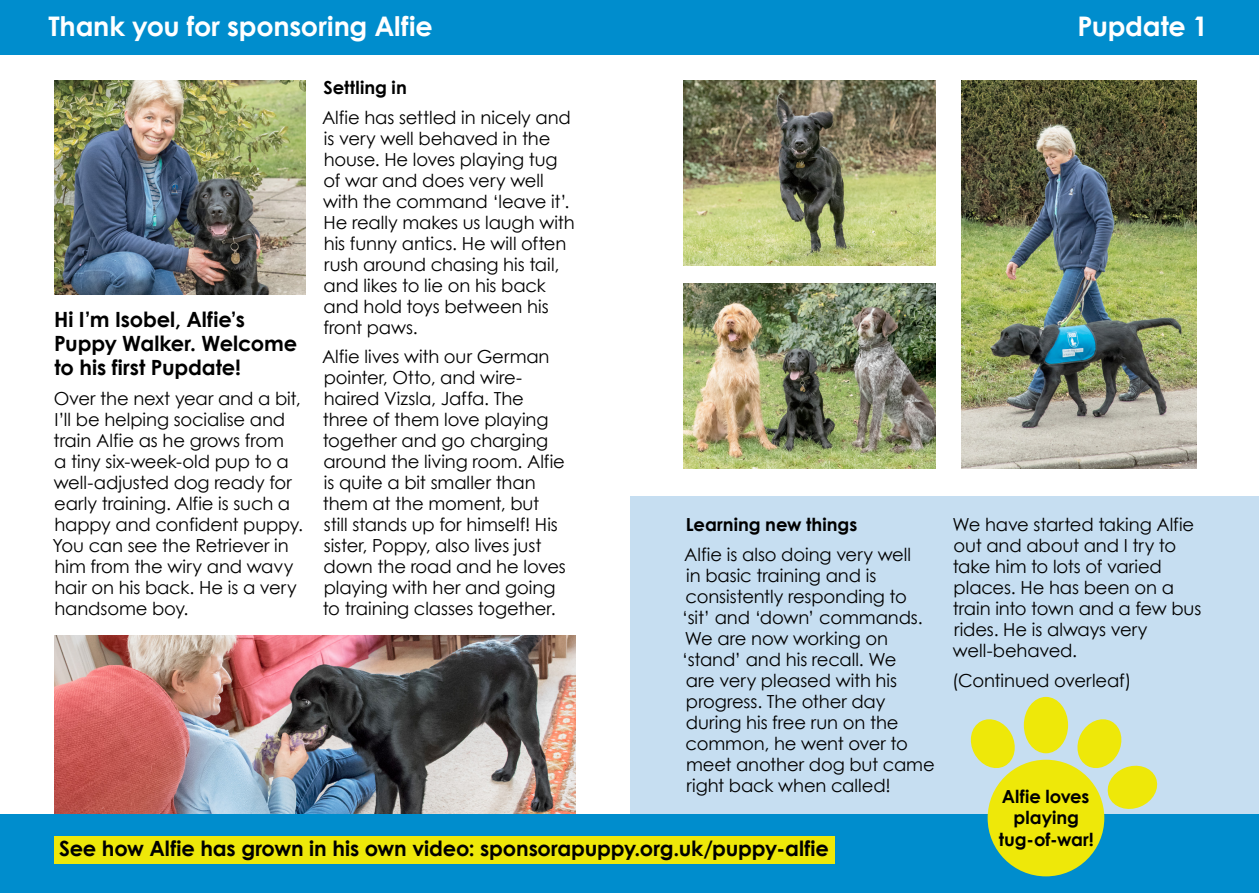
<style>
.page{position:relative;width:1259px;height:893px;background:#fff}
.page>*{position:absolute;margin:0;border:0;box-sizing:border-box;transform-origin:0 0}
.t1{font:700 27px "Century Gothic";letter-spacing:-.005em;color:#fff}
.h3b{font:700 21px/24px "Century Gothic";letter-spacing:-.005em;color:#000}
.t2{font:18px/21px "Century Gothic";letter-spacing:-.005em;color:#000}
.t3{font:700 18px/21px "Century Gothic";color:#000;text-align:center}
</style>
<div class="page">
<div style="left:0;top:0;width:1259px;height:54px;background:#008dcd"></div>
<img style="left:54px;top:81px;width:252px;height:213px">
<img style="left:54px;top:636px;width:521px;height:178px">
<img style="left:683px;top:81px;width:252px;height:185px">
<img style="left:683px;top:283px;width:252px;height:185px">
<img style="left:961px;top:81px;width:235px;height:387px">
<div style="left:0;top:814px;width:1259px;height:79px;background:#008dcd"></div>
<div style="left:54px;top:836px;width:780px;height:27px;background:#eee809"></div>
<div style="left:630px;top:497px;width:629px;height:317px;background:#c6def1"></div>
<svg style="left:971px;top:697px;width:187px;height:179px"></svg>
<h2 class="t1" style="left:48px;top:9px;width:386px">Thank you for sponsoring Alfie</h2>
<h1 class="t1" style="left:1077px;top:10px;width:132px">Pupdate 1</h1>
<p class="h3b" style="left:54px;top:307px;width:245px">Hi I’m Isobel, Alfie’s<br>Puppy Walker. Welcome to his first Pupdate!</p>
<p class="t2" style="left:52px;top:387px;width:252px">Over the next year and a bit,<br>I’ll be helping socialise and train Alfie as he grows from<br>a tiny six-week-old pup to a well-adjusted dog ready for early training. Alfie is such a happy and confident puppy.<br>You can see the Retriever in him from the wiry and wavy hair on his back. He is a very handsome boy.</p>
<p class="t3" style="left:324px;top:77px;width:85px">Settling in</p>
<p class="t2" style="left:322px;top:107px;width:254px">Alfie has settled in nicely and is very well behaved in the house. He loves playing tug of war and does very well with the command ‘leave it’.<br>He really makes us laugh with his funny antics. He will often rush around chasing his tail, and likes to lie on his back and hold toys between his front paws.</p>
<p class="t2" style="left:322px;top:346px;width:245px">Alfie lives with our German pointer, Otto, and wire&shy;haired Vizsla, Jaffa. The three of them love playing together and go charging around the living room. Alfie is quite a bit smaller than them at the moment, but still stands up for himself! His sister, Poppy, also lives just down the road and he loves playing with her and going to training classes together.</p>
<p class="t3" style="left:686px;top:514px;width:173px">Learning new things</p>
<p class="t2" style="left:682px;top:544px;width:254px">Alfie is also doing very well<br>in basic training and is consistently responding to ‘sit’ and ‘down’ commands.<br>We are now working on ‘stand’ and his recall. We<br>are very pleased with his progress. The other day during his free run on the common, he went over to meet another dog but came right back when called!</p>
<h3 class="h3b" style="left:59px;top:836px;width:771px">See how Alfie has grown in his own video: sponsorapuppy.org.uk/puppy-alfie</h3>
<p class="t2" style="left:952px;top:514px;width:250px">We have started taking Alfie out and about and I try to take him to lots of varied places. He has been on a train into town and a few bus rides. He is always very well-behaved.</p>
<p class="t2" style="left:952px;top:670px;width:181px">(Continued overleaf)</p>
<p class="t3" style="left:999px;top:786px;width:96px">Alfie loves playing tug-of-war!</p>
</div>
